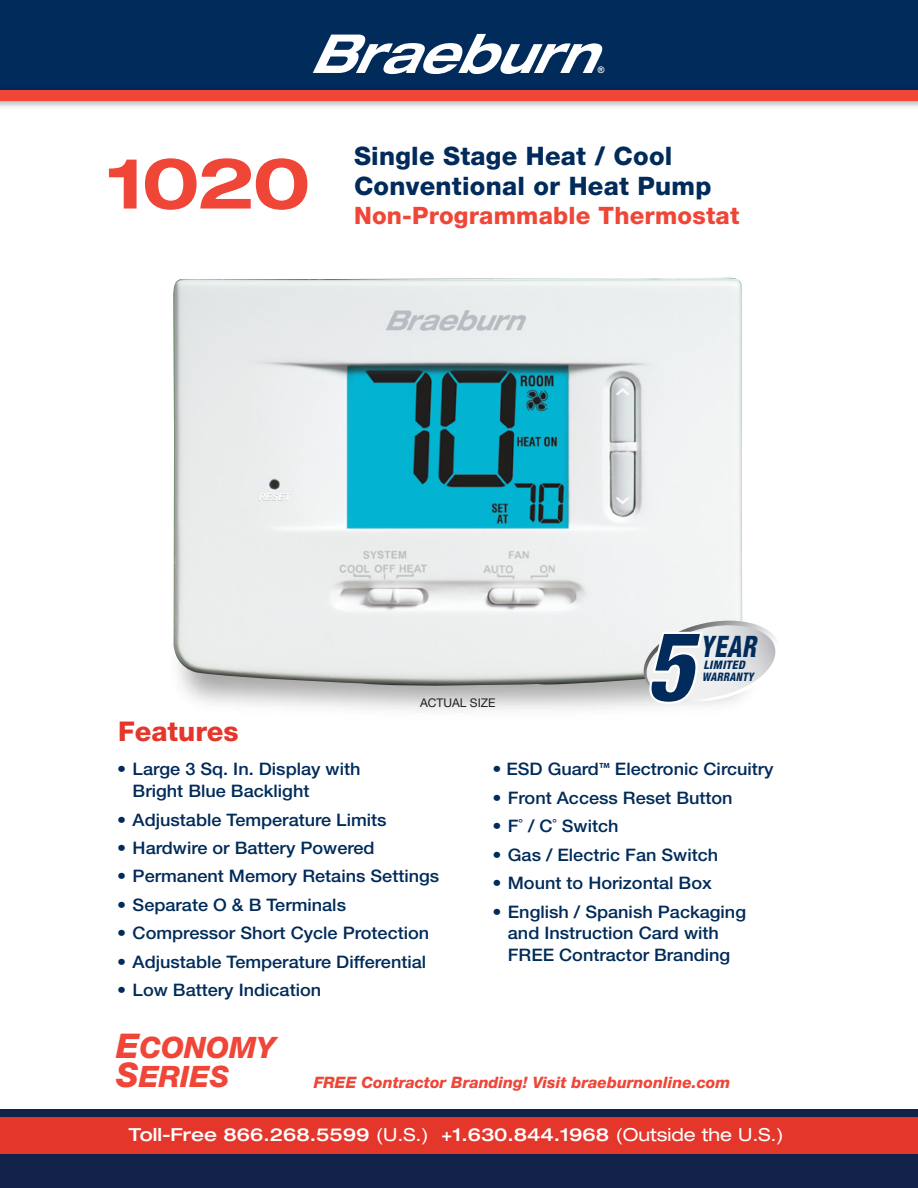
<style>
.page{position:relative;width:918px;height:1188px;background:#fff}
.page>*{position:absolute;margin:0;border:0;box-sizing:border-box;transform-origin:0 0}
.t1{font:italic 900 condensed 98.85px "Helvetica Neue LT Std";color:#002b5a;scale:.94 1}
.t2{font:700 expanded 70.5px "Helvetica Neue LT Std";color:#ef4638}
.t3{font:italic 800 condensed 29.7px "Helvetica Neue LT Std";color:#002b5a;scale:.83 1}
.t4{font:italic 800 29.55px/28.8px "Helvetica Neue LT Std";color:#ef4638}
.t5{font:800 27.15px "Helvetica Neue LT Std";color:#e4362b}
.t6{font:800 25.5px/30px "Helvetica Neue LT Std";letter-spacing:.01em;color:#002b5a}
.t7{font:800 24px "Helvetica Neue LT Std";letter-spacing:.01em;color:#ef4638}
.t8{font:500 expanded 18px "Helvetica Neue LT Std";color:#fff}
.t9{font:500 17.25px/21.8px "Helvetica Neue LT Std";color:#002b5a;scale:1.05 1}
.t10{font:italic 800 15.75px "Helvetica Neue LT Std";color:#ef4638}
.t11{font:12px "Helvetica Neue LT Std";color:#231f20}
.t12{font:italic 800 condensed 11.7px "Helvetica Neue LT Std";letter-spacing:.03em;color:#002b5a;scale:.9 1}
.t13{font:italic 800 condensed 11.7px "Helvetica Neue LT Std";letter-spacing:.03em;color:#002b5a}
.t14{font:700 9px "Arial";color:#fff}
.t15{font:700 7.5px "Myriad";color:#002b5a}
.s1{font-size:34.05px}
.s2{font-weight:400}
</style>
<div class="page">
<div style="left:0;top:0;width:918px;height:98px;background:#002b5a"></div>
<div style="left:0;top:1116px;width:918px;height:61px;background:#e4362b"></div>
<div style="left:0;top:1155px;width:918px;height:33px;background:#112147"></div>
<div style="left:0;top:1109px;width:918px;height:7px;background:#112147"></div>
<svg style="left:313px;top:34px;width:290px;height:40px"></svg>
<div style="left:0;top:90px;width:918px;height:11px;background:#ef4638"></div>
<img style="left:173px;top:278px;width:570px;height:410px">
<svg style="left:184px;top:621px;width:592px;height:85px"></svg>
<p class="t14" style="left:598px;top:64px;width:8px">®</p>
<p class="t2" style="left:106px;top:139px;width:206px">1020</p>
<p class="t6" style="left:354px;top:141px;width:359px">Single Stage Heat / Cool<br>Conventional or Heat Pump</p>
<p class="t7" style="left:354px;top:201px;width:387px">Non-Programmable Thermostat</p>
<p class="t11" style="left:420px;top:695px;width:77px">ACTUAL SIZE</p>
<p class="t1" style="left:646px;top:605px;width:53px">5</p>
<p class="t3" style="left:700px;top:628px;width:69px">YEAR</p>
<p class="t13" style="left:704px;top:658px;width:43px">LIMITED</p>
<p class="t12" style="left:702px;top:669px;width:58px">WARRANTY</p>
<p class="t5" style="left:118px;top:715px;width:122px">Features</p>
<p class="t9" style="left:133px;top:758px;width:218px;text-indent:-16px">• Large 3 Sq. In. Display with<br>Bright Blue Backlight</p>
<p class="t9" style="left:117px;top:808px;width:258px">• Adjustable Temperature Limits</p>
<p class="t9" style="left:117px;top:837px;width:247px">• Hardwire or Battery Powered</p>
<p class="t9" style="left:117px;top:865px;width:308px">• Permanent Memory Retains Settings</p>
<p class="t9" style="left:117px;top:894px;width:220px">• Separate O &amp; B Terminals</p>
<p class="t9" style="left:117px;top:922px;width:299px">• Compressor Short Cycle Protection</p>
<p class="t9" style="left:117px;top:951px;width:296px">• Adjustable Temperature Differential</p>
<p class="t9" style="left:117px;top:979px;width:196px">• Low Battery Indication</p>
<p class="t9" style="left:492px;top:758px;width:269px">• ESD Guard Electronic Circuitry</p>
<p class="t9" style="left:492px;top:786px;width:230px">• Front Access Reset Button</p>
<p class="t9" style="left:492px;top:815px;width:122px">• F˚ / C˚ Switch</p>
<p class="t9" style="left:492px;top:843px;width:217px">• Gas / Electric Fan Switch</p>
<p class="t9" style="left:492px;top:872px;width:211px">• Mount to Horizontal Box</p>
<p class="t9" style="left:508px;top:900px;width:228px;text-indent:-16px">• English / Spanish Packaging and Instruction Card with<br>FREE Contractor Branding</p>
<p class="t15" style="left:599px;top:762px;width:12px">TM</p>
<p class="t4" style="left:116px;top:1033px;width:161px"><span class="s1">E</span>CONOMY<br><span class="s1">S</span>ERIES</p>
<p class="t10" style="left:314px;top:1073px;width:418px">FREE Contractor Branding! Visit braeburnonline.com</p>
<p class="t8" style="left:129px;top:1123px;width:657px">Toll-Free 866.268.5599 <span class="s2">(U.S.)</span> +1.630.844.1968 <span class="s2">(Outside the U.S.)</span></p>
</div>
